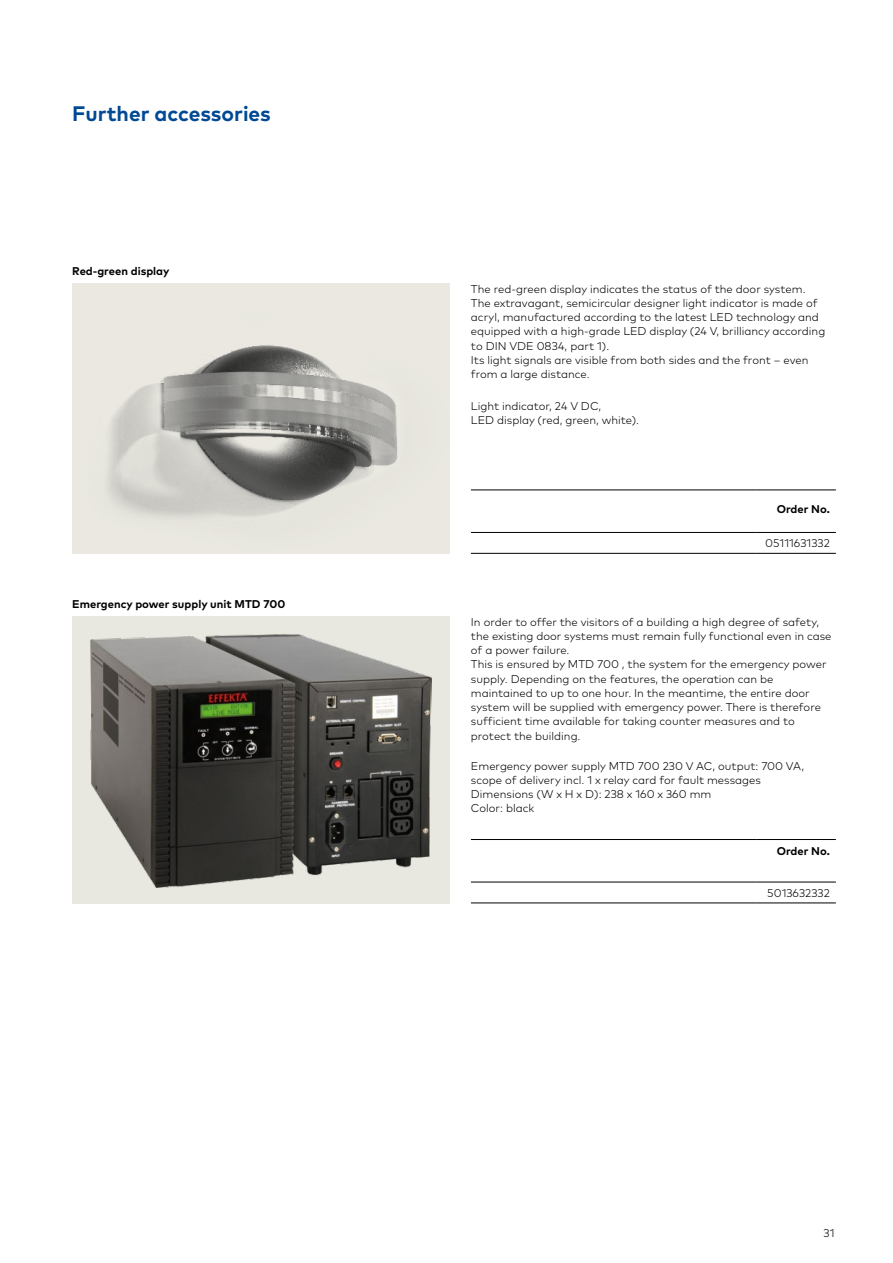
<style>
.page{position:relative;width:893px;height:1263px;background:#fff}
.page>*{position:absolute;margin:0;border:0;box-sizing:border-box;transform-origin:0 0}
.t1{font:700 21px "Mark Pro";color:#004994}
.t2{font:300 11.25px/14.2px "Mark Pro";color:#000}
.t3{font:700 11.25px "Mark Pro";color:#000}
</style>
<div class="page">
<div style="left:72px;top:616px;width:378px;height:288px;background:#e9e8e0"></div>
<img style="left:91px;top:634px;width:340px;height:254px">
<img style="left:72px;top:283px;width:378px;height:270px">
<hr style="left:471px;top:903px;width:285px;height:1px;background:#000">
<hr style="left:756px;top:903px;width:80px;height:1px;background:#000">
<hr style="left:471px;top:839px;width:285px;height:1px;background:#000">
<hr style="left:756px;top:839px;width:80px;height:1px;background:#000">
<hr style="left:471px;top:882px;width:285px;height:1px;background:#000">
<hr style="left:756px;top:882px;width:80px;height:1px;background:#000">
<hr style="left:471px;top:553px;width:285px;height:1px;background:#000">
<hr style="left:756px;top:553px;width:80px;height:1px;background:#000">
<hr style="left:471px;top:490px;width:285px;height:1px;background:#000">
<hr style="left:756px;top:490px;width:80px;height:1px;background:#000">
<hr style="left:471px;top:532px;width:285px;height:1px;background:#000">
<hr style="left:756px;top:532px;width:80px;height:1px;background:#000">
<h1 class="t1" style="left:72px;top:98px;width:200px">Further accessories</h1>
<p class="t3" style="left:72px;top:262px;width:99px">Red-green display</p>
<p class="t3" style="left:72px;top:595px;width:215px">Emergency power supply unit MTD 700</p>
<p class="t2" style="left:471px;top:280px;width:356px">The red-green display indicates the status of the door system.<br>The extravagant, semicircular designer light indicator is made of acryl, manufactured according to the latest LED technology and equipped with a high-grade LED display (24 V, brilliancy according to DIN VDE 0834, part 1).<br>Its light signals are visible from both sides and the front – even from a large distance.</p>
<p class="t2" style="left:471px;top:398px;width:170px">Light indicator, 24 V DC,<br>LED display (red, green, white).</p>
<p class="t3" style="left:777px;top:500px;width:55px">Order No.</p>
<p class="t2" style="left:765px;top:535px;width:66px">05111631332</p>
<p class="t2" style="left:471px;top:613px;width:362px">In order to offer the visitors of a building a high degree of safety, the existing door systems must remain fully functional even in case of a power failure.<br>This is ensured by MTD 700 , the system for the emergency power supply. Depending on the features, the operation can be maintained to up to one hour. In the meantime, the entire door system will be supplied with emergency power. There is therefore sufficient time available for taking counter measures and to protect the building.</p>
<p class="t2" style="left:471px;top:758px;width:335px">Emergency power supply MTD 700 230 V AC, output: 700 VA, scope of delivery incl. 1 x relay card for fault messages Dimensions (W x H x D): 238 x 160 x 360 mm<br>Color: black</p>
<p class="t3" style="left:777px;top:842px;width:55px">Order No.</p>
<p class="t2" style="left:767px;top:885px;width:64px">5013632332</p>
<p class="t2" style="left:823px;top:1225px;width:12px">31</p>
</div>
